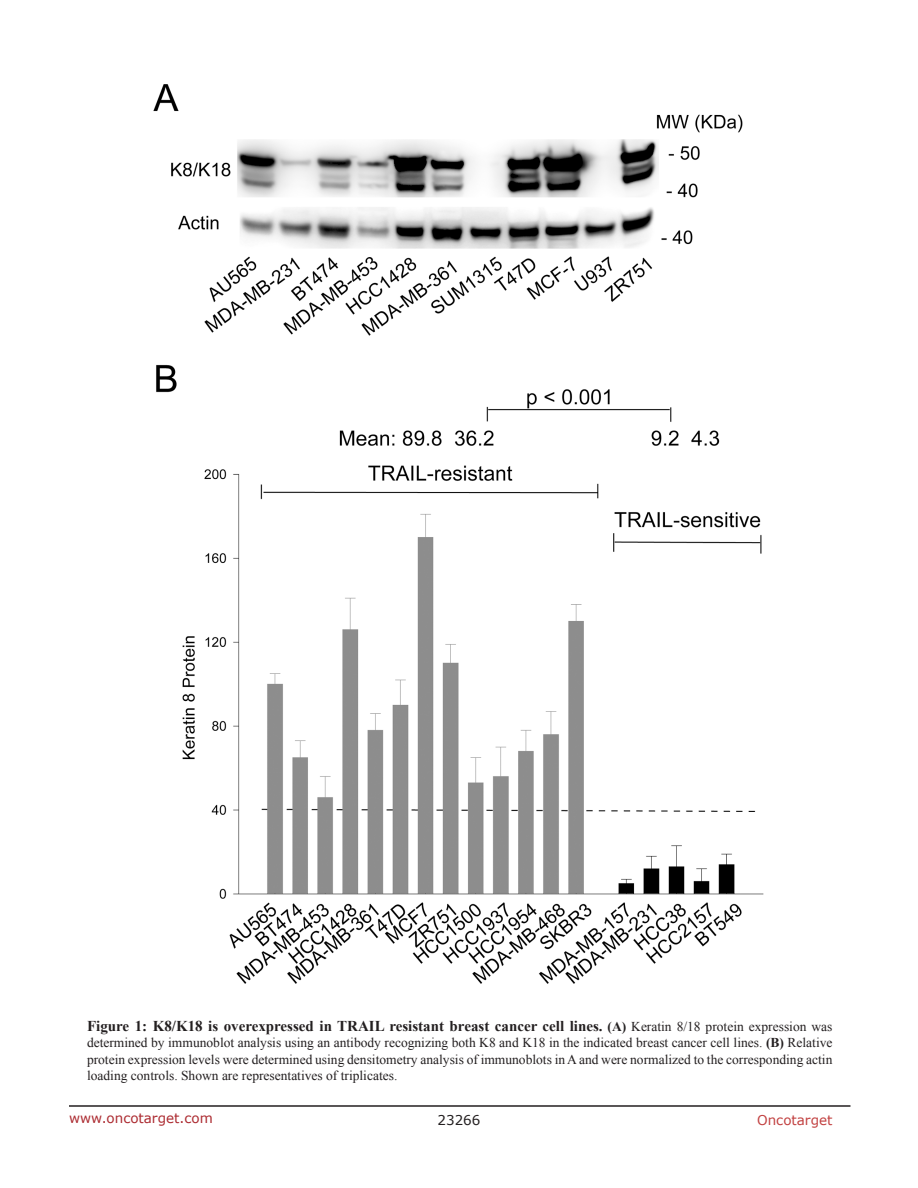
<style>
.page{position:relative;width:918px;height:1188px;background:#fff}
.page>*{position:absolute;margin:0;border:0;box-sizing:border-box;transform-origin:0 0}
.figuretext{font:700 15px "Times New Roman";color:#231f20}
.figuretext-2{font:13.5px/16.2px "Times New Roman";color:#231f20;text-align:justify}
.t1{font:13.5px "Verdana";color:#ac2b31}
.t2{font:13.5px "Verdana";color:#c24141}
.t3{font:13.5px "Verdana";color:#231f20}
.s1{font-size:13.5px}
.s2{font-weight:400;font-size:13.5px}
.s3{font-weight:700}
</style>
<div class="page">
<hr style="left:69px;top:1105px;width:781px;height:2px;background:#231f20">
<img style="left:153px;top:84px;width:611px;height:900px">
<p class="figuretext" style="left:87px;top:1016px;width:747px">Figure 1: K8/K18 is overexpressed in TRAIL resistant breast cancer cell lines. <span class="s1">(A)</span> <span class="s2">Keratin 8/18 protein expression was</span></p>
<p class="figuretext-2" style="left:87px;top:1034px;width:747px">determined by immunoblot analysis using an antibody recognizing both K8 and K18 in the indicated breast cancer cell lines. <span class="s3">(B)</span> Relative protein expression levels were determined using densitometry analysis of immunoblots in A and were normalized to the corresponding actin loading controls. Shown are representatives of triplicates.</p>
<p class="t1" style="left:69px;top:1109px;width:145px">www.oncotarget.com</p>
<p class="t3" style="left:438px;top:1111px;width:44px">23266</p>
<p class="t2" style="left:757px;top:1111px;width:77px">Oncotarget</p>
</div>
